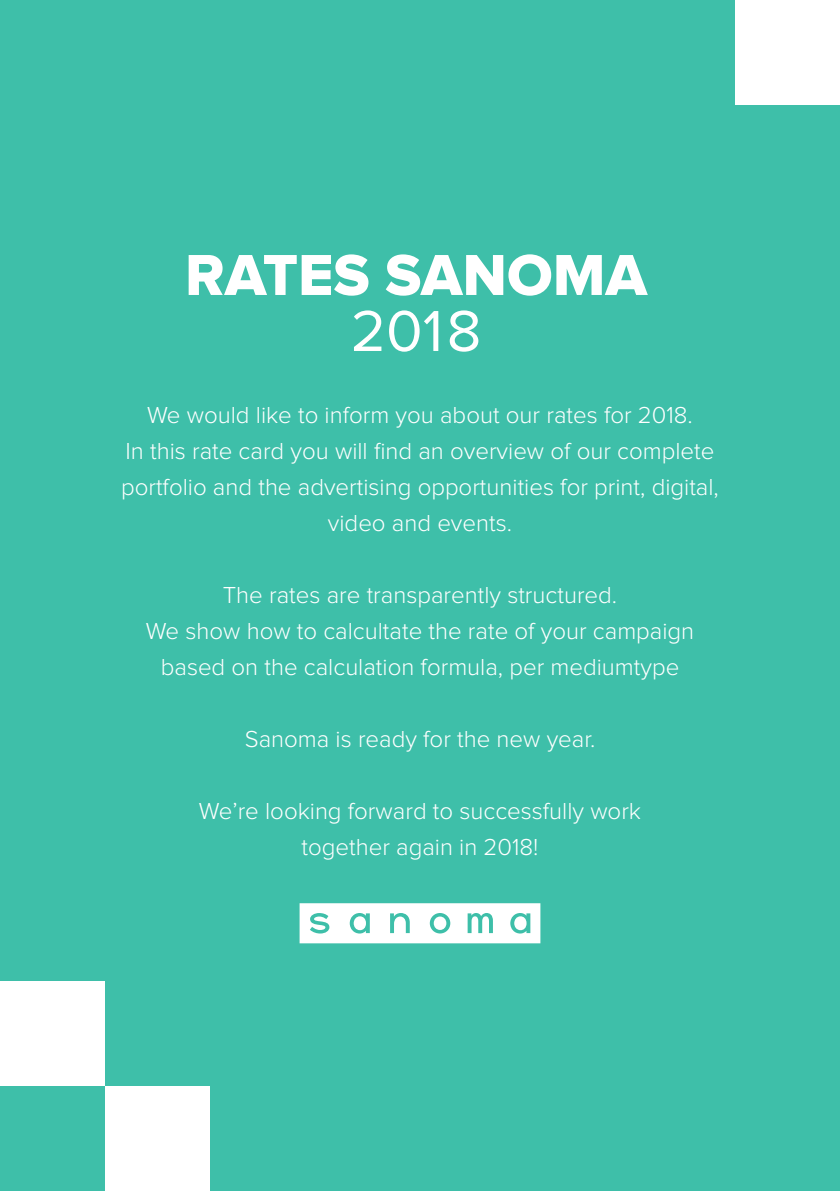
<style>
.page{position:relative;width:840px;height:1191px;background:#fff}
.page>*{position:absolute;margin:0;border:0;box-sizing:border-box;transform-origin:0 0}
.t1{font:59.8px "Proxima Nova Extrabld";color:#fff}
.t2{font:59.8px "Proxima Nova";color:#fff}
.t3{font:300 24px/36px "Proxima Nova";color:#fff;text-align:center}
</style>
<div class="page">
<div style="left:0;top:0;width:839px;height:1191px;background:#3ebfa9"></div>
<svg style="left:299px;top:903px;width:241px;height:40px;background:#e3f5f2"></svg>
<div style="left:734px;top:0;width:105px;height:105px;background:#fff"></div>
<div style="left:0;top:981px;width:105px;height:105px;background:#fff"></div>
<div style="left:105px;top:1086px;width:105px;height:105px;background:#fff"></div>
<h1 class="t1" style="left:185px;top:248px;width:463px">RATES SANOMA</h1>
<h1 class="t2" style="left:350px;top:304px;width:132px">2018</h1>
<p class="t3" style="left:121px;top:398px;width:599px">We would like to inform you about our rates for 2018.<br>In this rate card you will find an overview of our complete portfolio and the advertising opportunities for print, digital, video and events.</p>
<p class="t3" style="left:146px;top:578px;width:549px">The rates are transparently structured.<br>We show how to calcultate the rate of your campaign based on the calculation formula, per mediumtype</p>
<p class="t3" style="left:244px;top:722px;width:352px">Sanoma is ready for the new year.</p>
<p class="t3" style="left:199px;top:794px;width:443px">We’re looking forward to successfully work together again in 2018!</p>
</div>
